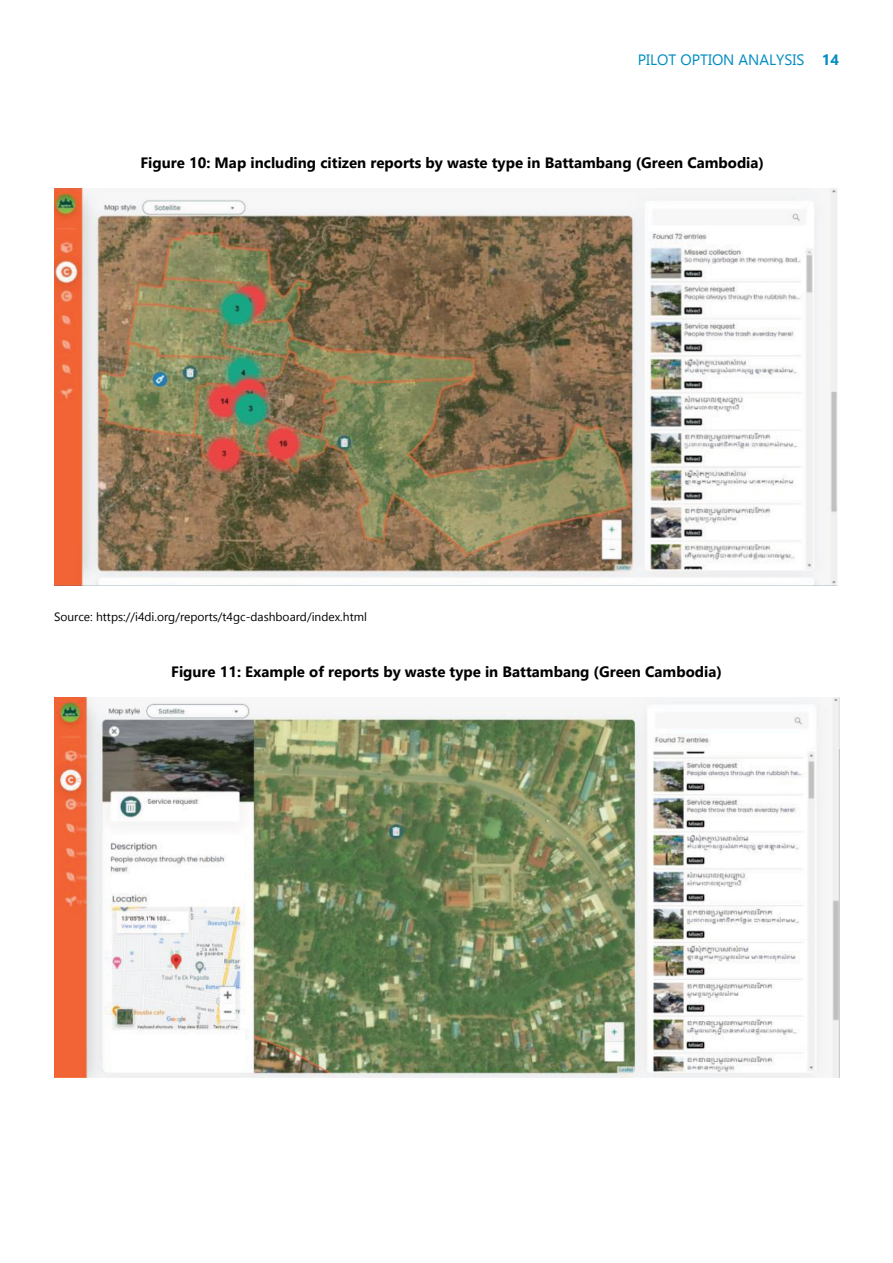
<style>
.page{position:relative;width:893px;height:1263px;background:#fff}
.page>*{position:absolute;margin:0;border:0;box-sizing:border-box;transform-origin:0 0}
.t1{font:700 15px "Gadugi";color:#000}
.t2{font:15px "Gadugi";color:#008cc2}
.t3{font:12px "Gadugi";color:#000}
.s1{font-weight:700}
</style>
<div class="page">
<img style="left:54px;top:189px;width:784px;height:396px">
<img style="left:54px;top:697px;width:785px;height:380px">
<p class="t2" style="left:638px;top:51px;width:203px">PILOT OPTION ANALYSIS <span class="s1">14</span></p>
<p class="t1" style="left:140px;top:154px;width:625px">Figure 10: Map including citizen reports by waste type in Battambang (Green Cambodia)</p>
<p class="t3" style="left:54px;top:610px;width:314px">Source: https://i4di.org/reports/t4gc-dashboard/index.html</p>
<p class="t1" style="left:171px;top:662px;width:552px">Figure 11: Example of reports by waste type in Battambang (Green Cambodia)</p>
</div>
